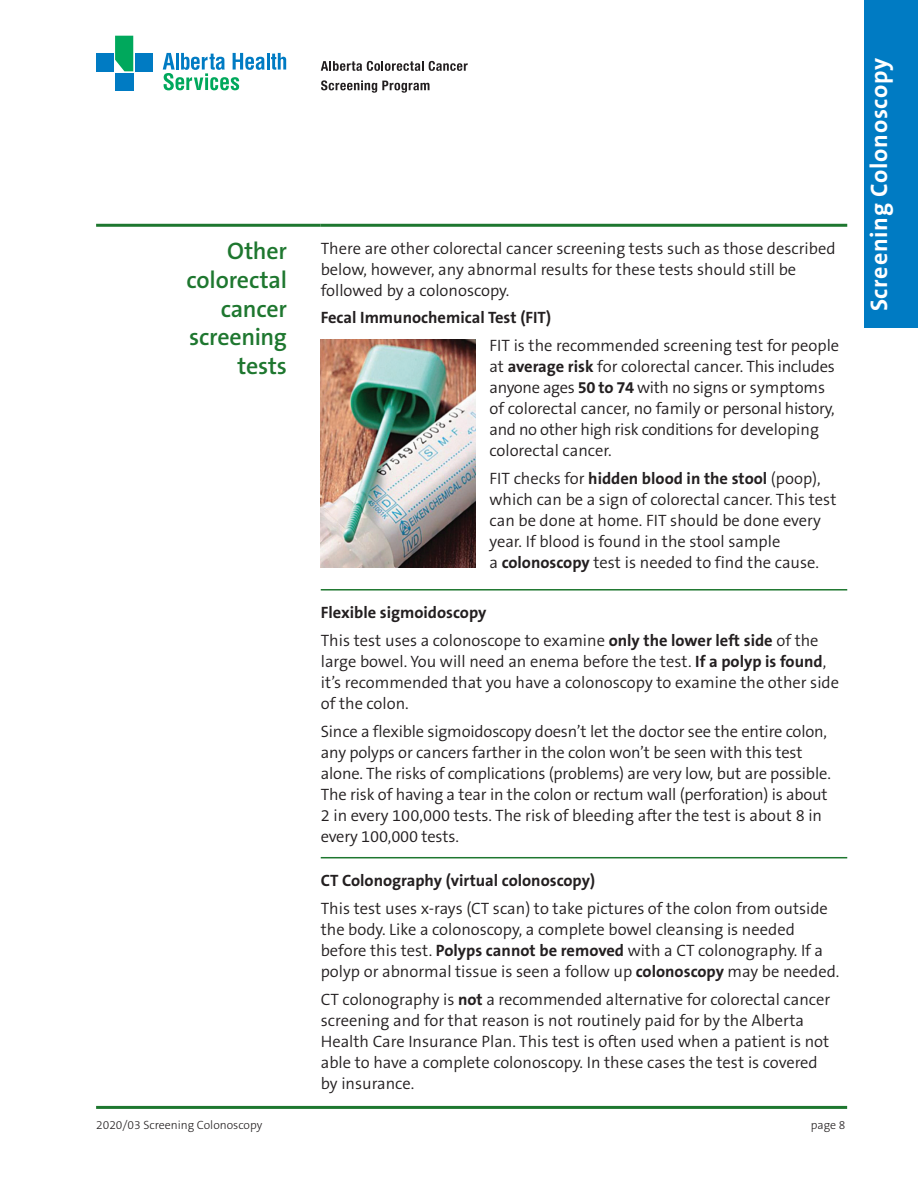
<style>
.page{position:relative;width:918px;height:1188px;background:#fff}
.page>*{position:absolute;margin:0;border:0;box-sizing:border-box;transform-origin:0 0}
.t1{font:600 24px/28.8px "The Sans B6";letter-spacing:-.01em;color:#1e772f;text-align:right}
.t2{font:700 24px "The Sans B7";letter-spacing:.03em;color:#fff}
.t3{font:300 16.5px/21px "The Sans B4";color:#231f20}
.t4{font:700 16.5px "The Sans B7";color:#231f20}
.t5{font:300 12px "The Sans B3";color:#231f20}
.s1{font-family:"The Sans B7";font-weight:700}
.s2{font-family:"The Sans B4";font-weight:300}
</style>
<div class="page">
<div style="left:864px;top:0;width:54px;height:328px;background:#007bc3"></div>
<hr style="left:96px;top:224px;width:225px;height:3px;background:#1e772f">
<hr style="left:321px;top:224px;width:526px;height:3px;background:#1e772f">
<hr style="left:321px;top:589px;width:526px;height:2px;background:#1e772f">
<hr style="left:321px;top:857px;width:526px;height:1px;background:#1e772f">
<img style="left:321px;top:340px;width:154px;height:227px">
<hr style="left:267px;top:53px;width:3px;height:17px;background:#007bc3">
<svg style="left:271px;top:53px;width:15px;height:17px"></svg>
<svg style="left:163px;top:53px;width:102px;height:37px"></svg>
<div style="left:96px;top:53px;width:17px;height:18px;background:#007bc3"></div>
<div style="left:135px;top:53px;width:17px;height:18px;background:#007bc3"></div>
<div style="left:115px;top:73px;width:18px;height:17px;background:#007bc3"></div>
<svg style="left:115px;top:36px;width:18px;height:35px"></svg>
<svg style="left:321px;top:61px;width:147px;height:10px"></svg>
<svg style="left:321px;top:80px;width:109px;height:13px"></svg>
<hr style="left:96px;top:1106px;width:751px;height:3px;background:#1e772f">
<h1 class="t1" style="left:187px;top:237px;width:102px">Other colorectal cancer screening tests</h1>
<p class="t3" style="left:321px;top:238px;width:516px">There are other colorectal cancer screening tests such as those described below, however, any abnormal results for these tests should still be followed by a colonoscopy.</p>
<p class="t4" style="left:321px;top:309px;width:232px">Fecal Immunochemical Test (FIT)</p>
<p class="t3" style="left:490px;top:336px;width:351px">FIT is the recommended screening test for people at <span class="s1">average risk</span> for colorectal cancer. This includes anyone ages <span class="s1">50 to 74</span> with no signs or symptoms of colorectal cancer, no family or personal history, and no other high risk conditions for developing colorectal cancer.</p>
<p class="t4" style="left:490px;top:470px;width:333px"><span class="s2">FIT checks for</span> hidden blood in the stool <span class="s2">(poop),</span></p>
<p class="t3" style="left:490px;top:489px;width:348px">which can be a sign of colorectal cancer. This test can be done at home. FIT should be done every year. If blood is found in the stool sample<br>a <span class="s1">colonoscopy</span> test is needed to find the cause.</p>
<p class="t4" style="left:321px;top:604px;width:167px">Flexible sigmoidoscopy</p>
<p class="t3" style="left:321px;top:630px;width:520px">This test uses a colonoscope to examine <span class="s1">only the lower left side</span> of the large bowel. You will need an enema before the test. <span class="s1">If a polyp is found</span>, it’s recommended that you have a colonoscopy to examine the other side of the colon.</p>
<p class="t3" style="left:321px;top:721px;width:512px">Since a flexible sigmoidoscopy doesn’t let the doctor see the entire colon, any polyps or cancers farther in the colon won’t be seen with this test alone. The risks of complications (problems) are very low, but are possible.<br>The risk of having a tear in the colon or rectum wall (perforation) is about 2 in every 100,000 tests. The risk of bleeding after the test is about 8 in every 100,000 tests.</p>
<p class="t4" style="left:321px;top:872px;width:276px">CT Colonography (virtual colonoscopy)</p>
<p class="t3" style="left:321px;top:898px;width:520px">This test uses x-rays (CT scan) to take pictures of the colon from outside the body. Like a colonoscopy, a complete bowel cleansing is needed before this test. <span class="s1">Polyps cannot be removed</span> with a CT colonography. If a polyp or abnormal tissue is seen a follow up <span class="s1">colonoscopy</span> may be needed.</p>
<p class="t3" style="left:321px;top:989px;width:511px">CT colonography is <span class="s1">not</span> a recommended alternative for colorectal cancer screening and for that reason is not routinely paid for by the Alberta Health Care Insurance Plan. This test is often used when a patient is not able to have a complete colonoscopy. In these cases the test is covered by insurance.</p>
<p class="t5" style="left:96px;top:1119px;width:168px">2020/03 Screening Colonoscopy</p>
<p class="t5" style="left:811px;top:1119px;width:36px">page 8</p>
<h1 class="t2" style="left:866px;top:311px;width:255px;rotate:-90deg">Screening Colonoscopy</h1>
</div>
